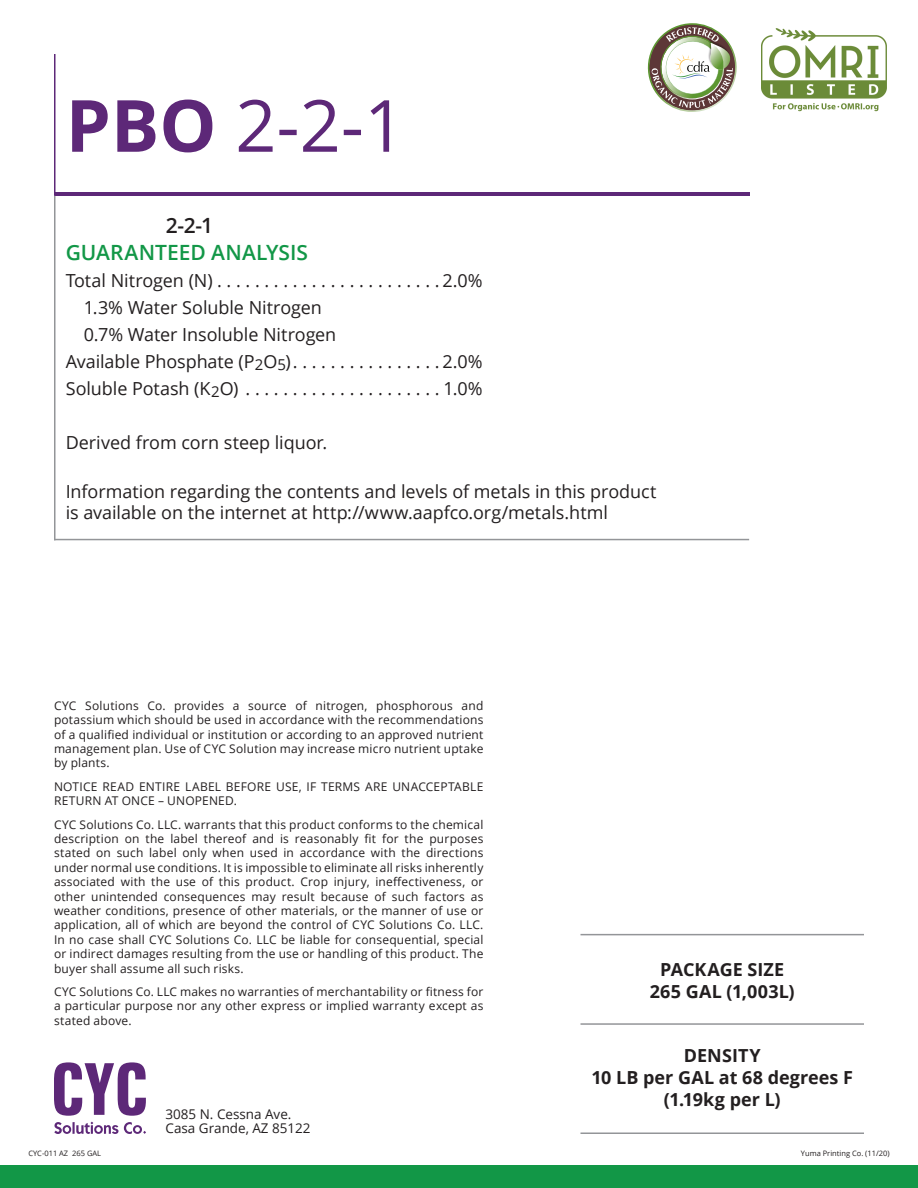
<style>
.page{position:relative;width:918px;height:1188px;background:#fff}
.page>*{position:absolute;margin:0;border:0;box-sizing:border-box;transform-origin:0 0}
.t1{font:600 21px "Open Sans";letter-spacing:.005em;color:#129747}
.t2{font:600 21px "Open Sans";color:#231f20}
.t3{font:18px/21.6px "Open Sans";letter-spacing:-.005em;color:#231f20}
.t4{font:700 18px/21.6px "Open Sans";letter-spacing:.005em;color:#231f20;text-align:center}
.t5{font:13.5px "Open Sans";color:#231f20}
.t6{font:12px/14.4px "Open Sans";letter-spacing:.015em;color:#231f20;text-align:justify}
.t7{font:7.5px "Open Sans";color:#231f20}
</style>
<div class="page">
<hr style="left:55px;top:192px;width:694px;height:4px;background:#5d2878">
<div style="left:0;top:1166px;width:918px;height:22px;background:#129747"></div>
<hr style="left:580px;top:934px;width:284px;height:1px;background:#939598">
<hr style="left:580px;top:1132px;width:284px;height:2px;background:#939598">
<hr style="left:580px;top:1023px;width:284px;height:2px;background:#939598">
<hr style="left:54px;top:539px;width:695px;height:1px;background:#939598">
<hr style="left:54px;top:196px;width:2px;height:344px;background:#939598">
<svg style="left:72px;top:100px;width:317px;height:52px"></svg>
<img style="left:761px;top:29px;width:125px;height:83px">
<hr style="left:54px;top:54px;width:2px;height:142px;background:#5d2878">
<svg style="left:54px;top:1062px;width:92px;height:54px"></svg>
<svg style="left:54px;top:1122px;width:64px;height:12px"></svg>
<svg style="left:124px;top:1122px;width:22px;height:12px"></svg>
<svg style="left:647px;top:23px;width:90px;height:89px"></svg>
<p class="t2" style="left:166px;top:211px;width:49px">2-2-1</p>
<p class="t1" style="left:66px;top:238px;width:244px">GUARANTEED ANALYSIS</p>
<p class="t3" style="left:66px;top:269px;width:418px">Total Nitrogen (N) . . . . . . . . . . . . . . . . . . . . . . . 2.0%</p>
<p class="t3" style="left:84px;top:296px;width:240px">1.3% Water Soluble Nitrogen</p>
<p class="t3" style="left:84px;top:323px;width:254px">0.7% Water Insoluble Nitrogen</p>
<p class="t3" style="left:66px;top:350px;width:418px">Available Phosphate (P<sub>2</sub>O<sub>5</sub>) . . . . . . . . . . . . . . . 2.0%</p>
<p class="t3" style="left:66px;top:377px;width:418px">Soluble Potash (K<sub>2</sub>O) . . . . . . . . . . . . . . . . . . . . 1.0%</p>
<p class="t3" style="left:66px;top:431px;width:263px">Derived from corn steep liquor.</p>
<p class="t3" style="left:66px;top:480px;width:592px">Information regarding the contents and levels of metals in this product is available on the internet at http://www.aapfco.org/metals.html</p>
<p class="t6" style="left:54px;top:698px;width:431px">CYC Solutions Co. provides a source of nitrogen, phosphorous and potassium which should be used in accordance with the recommendations of a qualified individual or institution or according to an approved nutrient management plan. Use of CYC Solution may increase micro nutrient uptake by plants.</p>
<p class="t6" style="left:54px;top:779px;width:431px">NOTICE READ ENTIRE LABEL BEFORE USE, IF TERMS ARE UNACCEPTABLE<br>RETURN AT ONCE – UNOPENED.</p>
<p class="t6" style="left:54px;top:817px;width:431px">CYC Solutions Co. LLC. warrants that this product conforms to the chemical description on the label thereof and is reasonably fit for the purposes stated on such label only when used in accordance with the directions under normal use conditions. It is impossible to eliminate all risks inherently associated with the use of this product. Crop injury, ineffectiveness, or other unintended consequences may result because of such factors as weather conditions, presence of other materials, or the manner of use or application, all of which are beyond the control of CYC Solutions Co. LLC.<br>In no case shall CYC Solutions Co. LLC be liable for consequential, special or indirect damages resulting from the use or handling of this product. The buyer shall assume all such risks.</p>
<p class="t6" style="left:54px;top:984px;width:431px">CYC Solutions Co. LLC makes no warranties of merchantability or fitness for a particular purpose nor any other express or implied warranty except as stated above.</p>
<p class="t5" style="left:166px;top:1105px;width:127px">3085 N. Cessna Ave.</p>
<p class="t5" style="left:166px;top:1119px;width:147px">Casa Grande, AZ 85122</p>
<p class="t4" style="left:660px;top:958px;width:125px">PACKAGE SIZE</p>
<p class="t4" style="left:650px;top:980px;width:146px">265 GAL (1,003L)</p>
<p class="t4" style="left:684px;top:1045px;width:78px">DENSITY</p>
<p class="t4" style="left:591px;top:1066px;width:263px">10 LB per GAL at 68 degrees F (1.19kg per L)</p>
<p class="t7" style="left:28px;top:1148px;width:74px">CYC-011 AZ 265 GAL</p>
<p class="t7" style="left:801px;top:1148px;width:90px">Yuma Printing Co. (11/20)</p>
</div>
